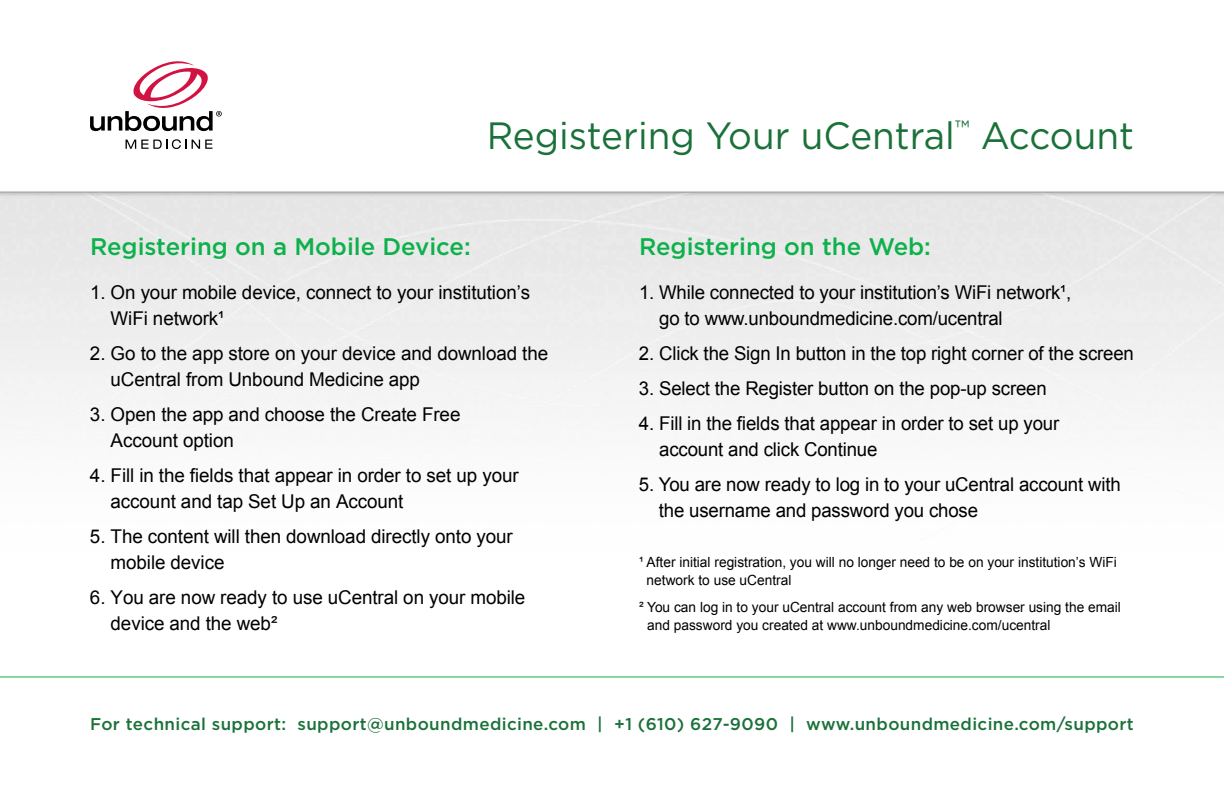
<style>
.page{position:relative;width:1224px;height:792px;background:#fff}
.page>*{position:absolute;margin:0;border:0;box-sizing:border-box;transform-origin:0 0}
.t1{font:38px "Gotham";color:#1a7139}
.t2{font:500 24px "Gotham";color:#0db14b}
.t3{font:19px/26px "Arial";letter-spacing:-.005em;color:#000}
.t4{font:500 17px "Gotham";letter-spacing:.02em;color:#1a7139}
.t5{font:14px/18px "Arial";color:#000}
</style>
<div class="page">
<hr style="left:0;top:192px;width:1224px;height:1px;background:#9d9fa2">
<svg style="left:126px;top:139px;width:86px;height:10px"></svg>
<svg style="left:90px;top:61px;width:132px;height:70px"></svg>
<hr style="left:0;top:676px;width:1224px;height:1px;background:#0db14b">
<h1 class="t1" style="left:487px;top:114px;width:649px">Registering Your uCentral<sup>™</sup> Account</h1>
<p class="t2" style="left:90px;top:233px;width:382px">Registering on a Mobile Device:</p>
<p class="t3" style="left:111px;top:279px;width:421px;text-indent:-21px">1. On your mobile device, connect to your institution’s<br>WiFi network¹</p>
<p class="t3" style="left:111px;top:340px;width:439px;text-indent:-21px">2. Go to the app store on your device and download the uCentral from Unbound Medicine app</p>
<p class="t3" style="left:111px;top:401px;width:351px;text-indent:-21px">3. Open the app and choose the Create Free<br>Account option</p>
<p class="t3" style="left:111px;top:462px;width:410px;text-indent:-21px">4. Fill in the fields that appear in order to set up your account and tap Set Up an Account</p>
<p class="t3" style="left:111px;top:523px;width:404px;text-indent:-21px">5. The content will then download directly onto your mobile device</p>
<p class="t3" style="left:111px;top:584px;width:416px;text-indent:-21px">6. You are now ready to use uCentral on your mobile device and the web²</p>
<p class="t2" style="left:639px;top:233px;width:293px">Registering on the Web:</p>
<p class="t3" style="left:659px;top:279px;width:414px;text-indent:-20px">1. While connected to your institution’s WiFi network¹, go to www.unboundmedicine.com/ucentral</p>
<p class="t3" style="left:639px;top:340px;width:496px">2. Click the Sign In button in the top right corner of the screen</p>
<p class="t3" style="left:639px;top:375px;width:409px">3. Select the Register button on the pop-up screen</p>
<p class="t3" style="left:659px;top:410px;width:402px;text-indent:-20px">4. Fill in the fields that appear in order to set up your account and click Continue</p>
<p class="t3" style="left:659px;top:471px;width:463px;text-indent:-20px">5. You are now ready to log in to your uCentral account with the username and password you chose</p>
<p class="t5" style="left:647px;top:553px;width:472px;text-indent:-8px">¹ After initial registration, you will no longer need to be on your institution’s WiFi network to use uCentral</p>
<p class="t5" style="left:647px;top:598px;width:475px;text-indent:-8px">² You can log in to your uCentral account from any web browser using the email and password you created at www.unboundmedicine.com/ucentral</p>
<p class="t4" style="left:90px;top:714px;width:1045px">For technical support: support@unboundmedicine.com | +1 (610) 627-9090 | www.unboundmedicine.com/support</p>
</div>
